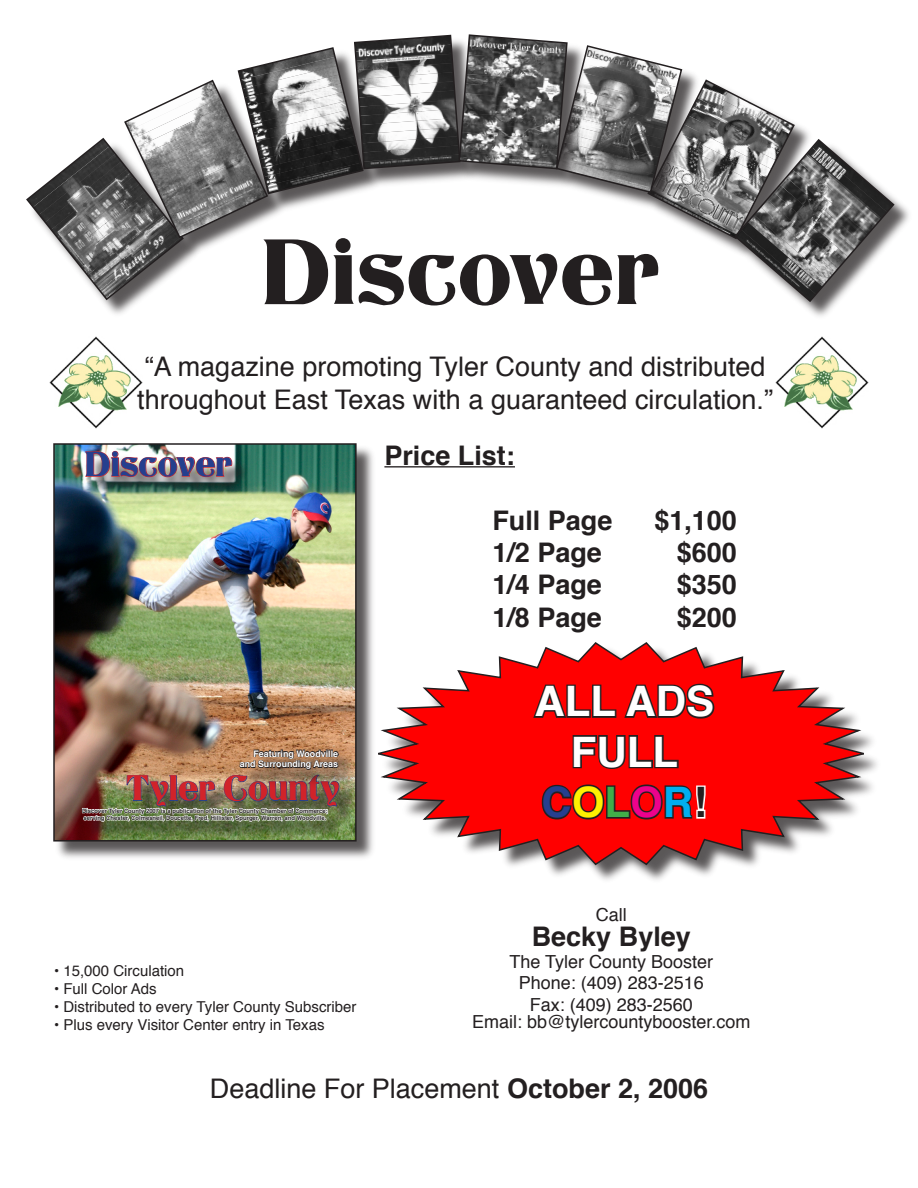
<style>
.page{position:relative;width:918px;height:1188px;background:#fff}
.page>*{position:absolute;margin:0;border:0;box-sizing:border-box;transform-origin:0 0}
.t1{font:96px "Titania MF";color:#231f20}
.t2{font:700 42px "Helvetica";color:#fff}
.t3{font:700 42px "Helvetica";color:#253f8e}
.t4{font:36px "Titania MF";color:#d1232a}
.t5{font:36px "Titania MF";color:#253f8e}
.t6{font:27px/32.4px "Helvetica";color:#231f20}
.t7{font:700 27px "Helvetica";color:#231f20}
.t8{font:18px "Helvetica";color:#231f20}
.t9{font:15px "Helvetica";color:#231f20}
.t10{font:700 9px "Helvetica";color:#fff}
.t11{font:700 6px "Helvetica";color:#231f20}
.s1{color:#fff101}
.s2{color:#40ae49}
.s3{color:#ed028c}
.s4{color:#00aeef}
.s5{color:#231f20}
.s6{font-weight:700}
</style>
<div class="page">
<img style="left:776px;top:336px;width:92px;height:93px">
<img style="left:50px;top:336px;width:93px;height:93px">
<div style="left:737px;top:141px;width:176px;height:180px;background:#231f20;opacity:.75"></div>
<div style="left:29px;top:140px;width:173px;height:179px;background:#231f20;opacity:.75"></div>
<svg style="left:26px;top:34px;width:870px;height:269px"></svg>
<hr style="left:384px;top:466px;width:131px;height:2px;background:#231f20">
<div style="left:380px;top:644px;width:503px;height:240px;background:#231f20;opacity:.75"></div>
<svg style="left:378px;top:642px;width:492px;height:224px"></svg>
<svg style="left:532px;top:682px;width:184px;height:38px;background:#b10a0b"></svg>
<svg style="left:571px;top:734px;width:109px;height:37px;background:#af0b0b"></svg>
<svg style="left:540px;top:783px;width:167px;height:38px;background:#b21314"></svg>
<div style="left:55px;top:445px;width:322px;height:417px;background:#231f20;opacity:.75"></div>
<img style="left:56px;top:446px;width:298px;height:393px">
<div style="left:53px;top:443px;width:304px;height:399px;border:2px solid #231f20"></div>
<div style="left:87px;top:452px;width:165px;height:45px;background:#231f20;opacity:.75"></div>
<img style="left:84px;top:450px;width:149px;height:29px">
<div style="left:128px;top:776px;width:231px;height:50px;background:#231f20;opacity:.75"></div>
<div style="left:241px;top:751px;width:117px;height:38px;background:#231f20;opacity:.75"></div>
<div style="left:84px;top:809px;width:264px;height:32px;background:#231f20;opacity:.75"></div>
<img style="left:81px;top:746px;width:259px;height:78px">
<p class="t1" style="left:260px;top:218px;width:402px">Discover</p>
<p class="t6" style="left:137px;top:350px;width:637px">“A magazine promoting Tyler County and distributed throughout East Texas with a guaranteed circulation.”</p>
<p class="t5" style="left:85px;top:444px;width:150px">Discover</p>
<p class="t10" style="left:253px;top:745px;width:86px">Featuring Woodville</p>
<p class="t10" style="left:240px;top:756px;width:100px">and Surrounding Areas</p>
<p class="t11" style="left:82px;top:805px;width:247px">Discover Tyler County 2007 is a publication of the Tyler County Chamber of Commerce;</p>
<p class="t11" style="left:84px;top:812px;width:244px">serving Chester, Colmesneil, Doucette, Fred, Hillister, Spurger, Warren, and Woodville.</p>
<p class="t4" style="left:126px;top:768px;width:215px">Tyler County</p>
<p class="t7" style="left:384px;top:431px;width:132px">Price List:</p>
<p class="t7" style="left:492px;top:496px;width:122px">Full Page</p>
<p class="t7" style="left:654px;top:496px;width:84px">$1,100</p>
<p class="t7" style="left:492px;top:528px;width:111px">1/2 Page</p>
<p class="t7" style="left:677px;top:528px;width:62px">$600</p>
<p class="t7" style="left:492px;top:561px;width:111px">1/4 Page</p>
<p class="t7" style="left:677px;top:561px;width:62px">$350</p>
<p class="t7" style="left:492px;top:593px;width:111px">1/8 Page</p>
<p class="t7" style="left:677px;top:593px;width:62px">$200</p>
<p class="t2" style="left:534px;top:664px;width:181px">ALL ADS</p>
<p class="t2" style="left:571px;top:714px;width:109px">FULL</p>
<p class="t3" style="left:541px;top:764px;width:167px">C<span class="s1">O</span><span class="s2">L</span><span class="s3">O</span><span class="s4">R</span><span class="s5">!</span></p>
<p class="t9" style="left:54px;top:958px;width:132px">• 15,000 Circulation</p>
<p class="t9" style="left:54px;top:976px;width:104px">• Full Color Ads</p>
<p class="t9" style="left:54px;top:994px;width:304px">• Distributed to every Tyler County Subscriber</p>
<p class="t9" style="left:54px;top:1012px;width:272px">• Plus every Visitor Center entry in Texas</p>
<p class="t8" style="left:596px;top:900px;width:32px">Call</p>
<p class="t7" style="left:532px;top:912px;width:161px">Becky Byley</p>
<p class="t8" style="left:509px;top:946px;width:205px">The Tyler County Booster</p>
<p class="t8" style="left:519px;top:968px;width:187px">Phone: (409) 283-2516</p>
<p class="t8" style="left:530px;top:989px;width:165px">Fax: (409) 283-2560</p>
<p class="t8" style="left:472px;top:1007px;width:280px">Email: bb@tylercountybooster.com</p>
<p class="t6" style="left:210px;top:1071px;width:500px">Deadline For Placement <span class="s6">October 2, 2006</span></p>
</div>
